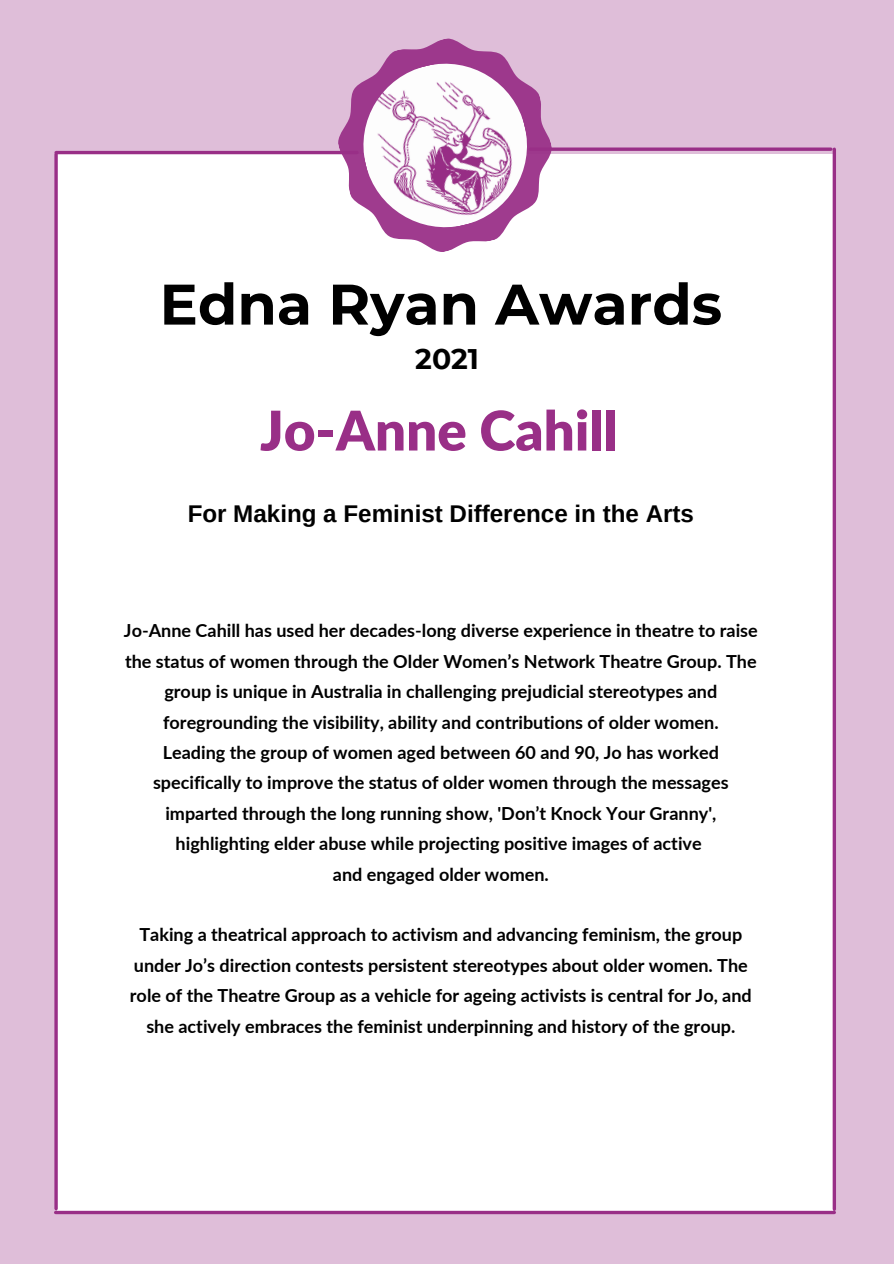
<style>
.page{position:relative;width:894px;height:1264px;background:#fff}
.page>*{position:absolute;margin:0;border:0;box-sizing:border-box;transform-origin:0 0}
.t1{font:700 57px "Montserrat";color:#000}
.t2{font:900 54.6px "Lato";color:#992f87}
.t3{font:700 28.35px "Montserrat";color:#000}
.t4{font:700 24.15px "Arimo";color:#000}
.t5{font:700 18px/30.5px "Lato";color:#000;text-align:center}
</style>
<div class="page">
<div style="left:0;top:0;width:893px;height:1263px;background:#dfbed9"></div>
<div style="left:58px;top:154px;width:774px;height:1056px;background:#fff"></div>
<svg style="left:320px;top:38px;width:232px;height:214px"></svg>
<svg style="left:347px;top:48px;width:195px;height:195px"></svg>
<img style="left:355px;top:55px;width:180px;height:180px">
<svg style="left:54px;top:154px;width:4px;height:1054px;background:#a54895"></svg>
<hr style="left:56px;top:151px;width:301px;height:3px;background:#992f87">
<svg style="left:530px;top:147px;width:300px;height:4px"></svg>
<hr style="left:832px;top:149px;width:3px;height:1060px;background:#992f87">
<svg style="left:56px;top:1210px;width:778px;height:4px;background:#ad589f"></svg>
<p class="t1" style="left:159px;top:269px;width:564px">Edna Ryan Awards</p>
<p class="t3" style="left:415px;top:342px;width:65px">2021</p>
<p class="t2" style="left:260px;top:396px;width:359px">Jo-Anne Cahill</p>
<p class="t4" style="left:188px;top:499px;width:508px">For Making a Feminist Difference in the Arts</p>
<p class="t5" style="left:124px;top:615px;width:635px">Jo-Anne Cahill has used her decades-long diverse experience in theatre to raise the status of women through the Older Women’s Network Theatre Group. The group is unique in Australia in challenging prejudicial stereotypes and foregrounding the visibility, ability and contributions of older women.</p>
<p class="t5" style="left:153px;top:736px;width:577px">Leading the group of women aged between 60 and 90, Jo has worked specifically to improve the status of older women through the messages imparted through the long running show, 'Don’t Knock Your Granny', highlighting elder abuse while projecting positive images of active</p>
<p class="t5" style="left:333px;top:858px;width:217px">and engaged older women.</p>
<p class="t5" style="left:130px;top:919px;width:623px">Taking a theatrical approach to activism and advancing feminism, the group under Jo’s direction contests persistent stereotypes about older women. The role of the Theatre Group as a vehicle for ageing activists is central for Jo, and she actively embraces the feminist underpinning and history of the group.</p>
</div>
